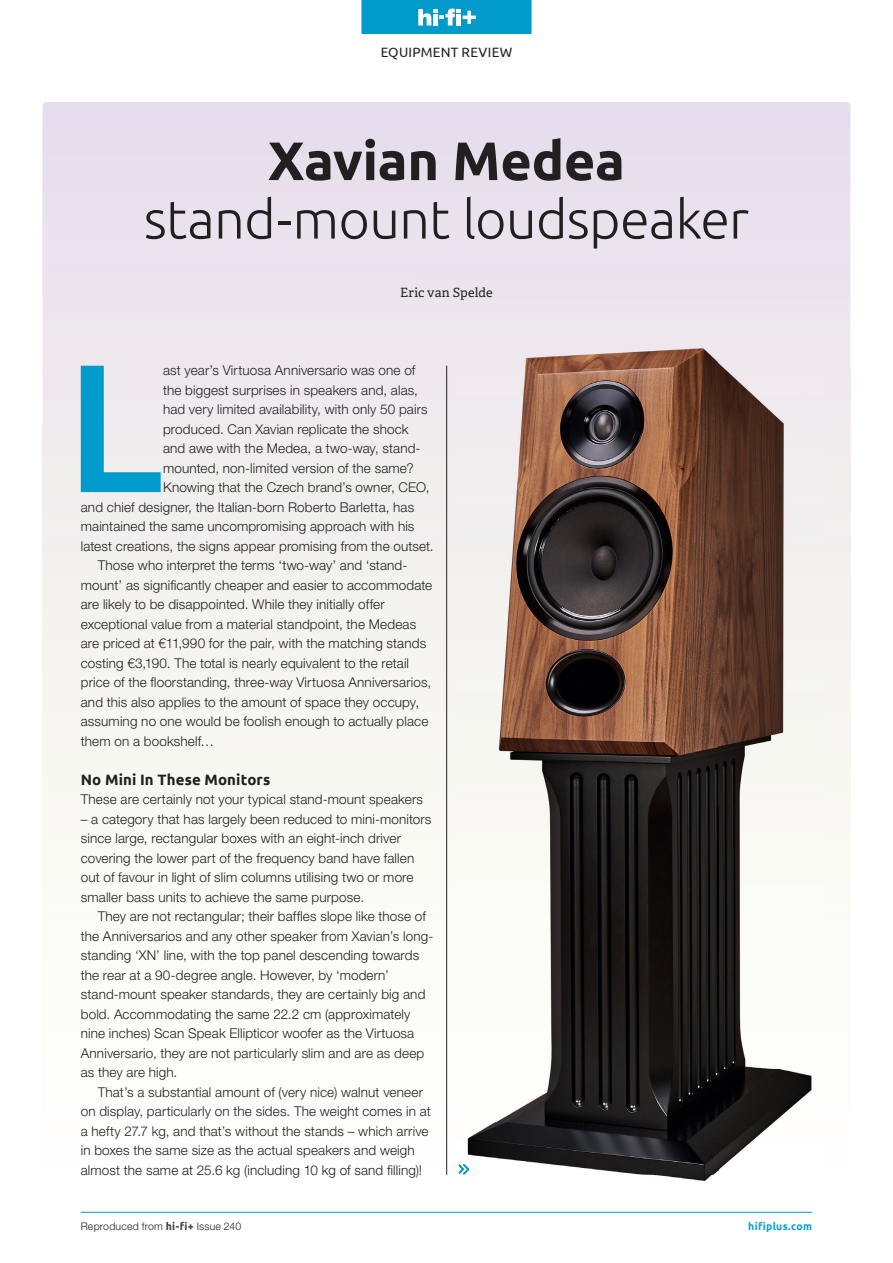
<style>
.page{position:relative;width:893px;height:1263px;background:#fff}
.page>*{position:absolute;margin:0;border:0;box-sizing:border-box;transform-origin:0 0}
.t1{font:500 182.4px "Ubuntu";color:#009bca}
.t2{font:300 54px "Ubuntu";letter-spacing:-.015em;color:#231f20}
.t3{font:700 54px "Ubuntu";letter-spacing:-.005em;color:#231f20}
.t4{font:700 15px "Ubuntu";letter-spacing:.01em;color:#231f20}
.t5{font:300 13.5px/19.5px "Helvetica Neue LT Std";letter-spacing:.01em;color:#231f20}
.t6{font:13.5px "Ubuntu";letter-spacing:.02em;color:#231f20}
.t7{font:12.75px "Adelle";letter-spacing:.01em;color:#231f20}
.t8{font:300 10.5px "Helvetica Neue LT Std";letter-spacing:.02em;color:#231f20}
.t9{font:700 10.5px "Ubuntu";letter-spacing:.025em;color:#0ca3cf}
.s1{font-family:"Ubuntu";font-weight:700;color:#3e3e3f}
</style>
<div class="page">
<img style="left:419px;top:370px;width:37px;height:805px">
<img style="left:456px;top:332px;width:368px;height:849px">
<svg style="left:459px;top:1164px;width:10px;height:11px"></svg>
<hr style="left:446px;top:366px;width:1px;height:809px;background:#231f20">
<hr style="left:81px;top:1212px;width:731px;height:1px;background:#009bca">
<svg style="left:361px;top:0;width:170px;height:34px"></svg>
<p class="t6" style="left:381px;top:44px;width:133px">EQUIPMENT REVIEW</p>
<h2 class="t3" style="left:268px;top:128px;width:358px">Xavian Medea</h2>
<h2 class="t2" style="left:144px;top:187px;width:607px">stand-mount loudspeaker</h2>
<p class="t7" style="left:400px;top:285px;width:94px">Eric van Spelde</p>
<h1 class="t1" style="left:66px;top:312px;width:99px">L</h1>
<p class="t5" style="left:163px;top:360px;width:254px">ast year’s Virtuosa Anniversario was one of</p>
<p class="t5" style="left:163px;top:380px;width:257px">the biggest surprises in speakers and, alas,</p>
<p class="t5" style="left:163px;top:399px;width:266px">had very limited availability, with only 50 pairs</p>
<p class="t5" style="left:163px;top:419px;width:247px">produced. Can Xavian replicate the shock</p>
<p class="t5" style="left:163px;top:438px;width:259px">and awe with the Medea, a two-way, stand-</p>
<p class="t5" style="left:163px;top:458px;width:252px">mounted, non-limited version of the same?</p>
<p class="t5" style="left:163px;top:477px;width:268px">Knowing that the Czech brand’s owner, CEO,</p>
<p class="t5" style="left:81px;top:497px;width:335px">and chief designer, the Italian-born Roberto Barletta, has</p>
<p class="t5" style="left:81px;top:516px;width:335px">maintained the same uncompromising approach with his</p>
<p class="t5" style="left:81px;top:536px;width:354px">latest creations, the signs appear promising from the outset.</p>
<p class="t5" style="left:98px;top:555px;width:311px">Those who interpret the terms ‘two-way’ and ‘stand-</p>
<p class="t5" style="left:81px;top:575px;width:353px">mount’ as significantly cheaper and easier to accommodate</p>
<p class="t5" style="left:81px;top:594px;width:305px">are likely to be disappointed. While they initially offer</p>
<p class="t5" style="left:81px;top:614px;width:337px">exceptional value from a material standpoint, the Medeas</p>
<p class="t5" style="left:81px;top:633px;width:347px">are priced at €11,990 for the pair, with the matching stands</p>
<p class="t5" style="left:81px;top:653px;width:330px">costing €3,190. The total is nearly equivalent to the retail</p>
<p class="t5" style="left:81px;top:672px;width:352px">price of the floorstanding, three-way Virtuosa Anniversarios,</p>
<p class="t5" style="left:81px;top:692px;width:340px">and this also applies to the amount of space they occupy,</p>
<p class="t5" style="left:81px;top:711px;width:349px">assuming no one would be foolish enough to actually place</p>
<p class="t5" style="left:81px;top:731px;width:135px">them on a bookshelf…</p>
<p class="t4" style="left:81px;top:770px;width:191px">No Mini In These Monitors</p>
<p class="t5" style="left:81px;top:789px;width:344px">These are certainly not your typical stand-mount speakers</p>
<p class="t5" style="left:81px;top:809px;width:352px">– a category that has largely been reduced to mini-monitors since large, rectangular boxes with an eight-inch driver covering the lower part of the frequency band have fallen out of favour in light of slim columns utilising two or more smaller bass units to achieve the same purpose.</p>
<p class="t5" style="left:81px;top:906px;width:354px;text-indent:17px">They are not rectangular; their baffles slope like those of the Anniversarios and any other speaker from Xavian’s long&shy;standing ‘XN’ line, with the top panel descending towards the rear at a 90-degree angle. However, by ‘modern’ stand-mount speaker standards, they are certainly big and bold. Accommodating the same 22.2 cm (approximately nine inches) Scan Speak Ellipticor woofer as the Virtuosa Anniversario, they are not particularly slim and are as deep as they are high.</p>
<p class="t5" style="left:81px;top:1082px;width:351px;text-indent:17px">That’s a substantial amount of (very nice) walnut veneer on display, particularly on the sides. The weight comes in at a hefty 27.7 kg, and that’s without the stands – which arrive in boxes the same size as the actual speakers and weigh almost the same at 25.6 kg (including 10 kg of sand filling)!</p>
<p class="t8" style="left:81px;top:1219px;width:162px">Reproduced from <span class="s1">hi-fi+</span> Issue 240</p>
<p class="t9" style="left:748px;top:1219px;width:65px">hifiplus.com</p>
</div>
